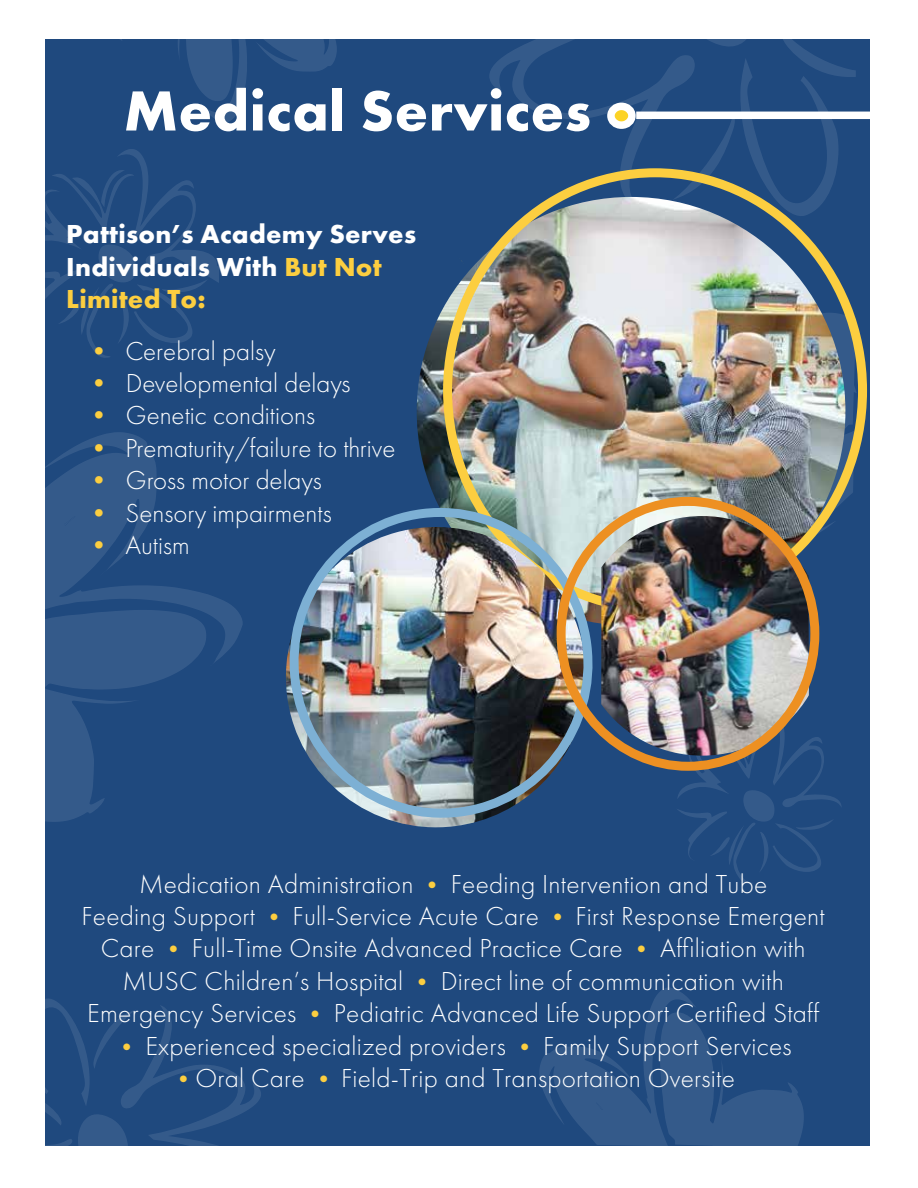
<style>
.page{position:relative;width:918px;height:1188px;background:#fff}
.page>*{position:absolute;margin:0;border:0;box-sizing:border-box;transform-origin:0 0}
.t1{font:700 58.65px "Futura PT";letter-spacing:.01em;color:#fff}
.t2{font:300 27px/32.4px "Futura PT";letter-spacing:.01em;color:#fff;text-align:center}
.t3{font:700 27px/32.4px "Futura PT";letter-spacing:.01em;color:#fff}
.s1{color:#fcce40}
.s2{font-size:24px;color:#fcce40}
</style>
<div class="page">
<div style="left:46px;top:39px;width:824px;height:1107px;background:#1f497e"></div>
<svg style="left:45px;top:147px;width:174px;height:212px"></svg>
<svg style="left:45px;top:432px;width:198px;height:230px"></svg>
<svg style="left:45px;top:610px;width:161px;height:212px"></svg>
<svg style="left:65px;top:516px;width:11px;height:10px"></svg>
<svg style="left:45px;top:997px;width:216px;height:149px"></svg>
<svg style="left:539px;top:987px;width:265px;height:159px"></svg>
<svg style="left:695px;top:39px;width:160px;height:179px"></svg>
<svg style="left:489px;top:39px;width:206px;height:168px"></svg>
<svg style="left:676px;top:737px;width:166px;height:147px"></svg>
<svg style="left:120px;top:39px;width:217px;height:84px"></svg>
<svg style="left:809px;top:313px;width:48px;height:230px"></svg>
<div style="left:636px;top:112px;width:282px;height:7px;background:#fff"></div>
<div style="left:611px;top:106px;width:21px;height:19px;background:#fcd326;border-radius:50%"></div>
<div style="left:607px;top:103px;width:29px;height:26px;border:8px solid #fff;border-radius:50%"></div>
<img style="left:417px;top:197px;width:428px;height:429px;border-radius:214px">
<img style="left:286px;top:494px;width:311px;height:334px">
<img style="left:601px;top:516px;width:208px;height:240px">
<div style="left:557px;top:497px;width:262px;height:274px;border:9px solid #ed9022;border-radius:50%"></div>
<h1 class="t1" style="left:124px;top:73px;width:469px">Medical Services</h1>
<p class="t3" style="left:66px;top:217px;width:351px">Pattison’s Academy Serves<br>Individuals With <span class="s1">But Not<br>Limited To:</span></p>
<p class="t2" style="left:86px;top:335px;width:192px"><span class="s1">•</span> Cerebral palsy</p>
<p class="t2" style="left:86px;top:367px;width:267px"><span class="s1">•</span> Developmental delays</p>
<p class="t2" style="left:86px;top:399px;width:231px"><span class="s1">•</span> Genetic conditions</p>
<p class="t2" style="left:86px;top:432px;width:311px"><span class="s1">•</span> Prematurity/failure to thrive</p>
<p class="t2" style="left:86px;top:464px;width:238px"><span class="s1">•</span> Gross motor delays</p>
<p class="t2" style="left:86px;top:497px;width:248px"><span class="s1">•</span> Sensory impairments</p>
<p class="t2" style="left:86px;top:529px;width:106px"><span class="s1">•</span> Autism</p>
<p class="t2" style="left:82px;top:868px;width:745px">Medication Administration <span class="s2">•</span> Feeding Intervention and Tube<br>Feeding Support <span class="s2">•</span> Full-Service Acute Care <span class="s2">•</span> First Response Emergent Care <span class="s2">•</span> Full-Time Onsite Advanced Practice Care <span class="s2">•</span> Affiliation with MUSC Children’s Hospital <span class="s2">•</span> Direct line of communication with Emergency Services <span class="s2">•</span> Pediatric Advanced Life Support Certified Staff</p>
<p class="t2" style="left:115px;top:1030px;width:678px"><span class="s2">•</span> Experienced specialized providers <span class="s2">•</span> Family Support Services</p>
<p class="t2" style="left:171px;top:1062px;width:565px"><span class="s2">•</span>Oral Care <span class="s2">•</span> Field-Trip and Transportation Oversite</p>
</div>
